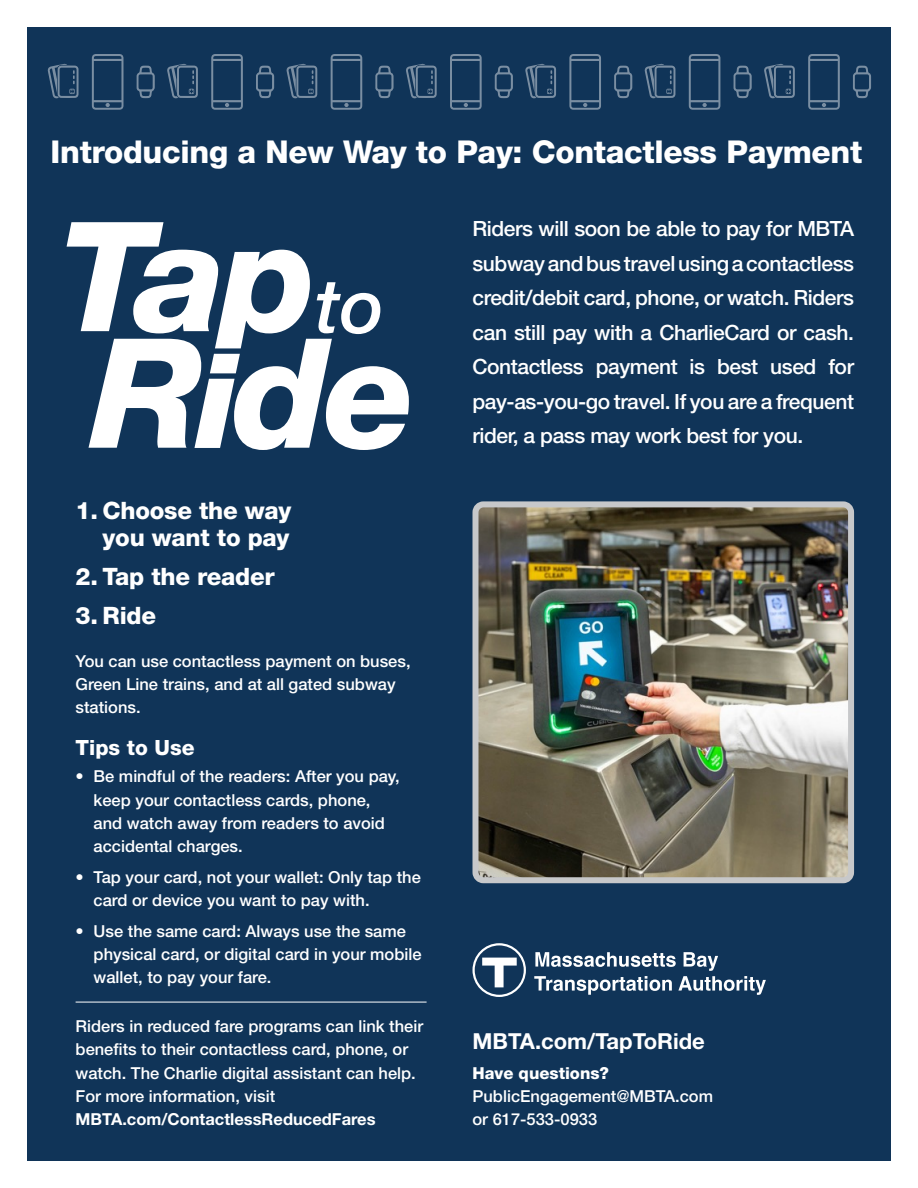
<style>
.page{position:relative;width:918px;height:1188px;background:#fff}
.page>*{position:absolute;margin:0;border:0;box-sizing:border-box;transform-origin:0 0}
.t1{font:italic 500 75.6px "Helvetica Neue LT Std";color:#fff}
.t2{font:800 31.5px "Helvetica Neue LT Std";letter-spacing:-.01em;color:#fff}
.t3{font:800 24px/27px "Helvetica Neue LT Std";letter-spacing:-.01em;color:#fff;text-align:right}
.t4{font:700 22.05px "Helvetica Neue LT Std";color:#fff}
.t5{font:500 21px/34.5px "Helvetica Neue LT Std";letter-spacing:-.02em;color:#fff;text-align:justify}
.t6{font:800 21px "Helvetica Neue LT Std";color:#fff}
.t7{font:500 16.5px/23.2px "Helvetica Neue LT Std";color:#fff}
.t8{font:800 16.5px "Helvetica Neue LT Std";color:#fff}
.s1{font-weight:700}
</style>
<div class="page">
<div style="left:27px;top:27px;width:864px;height:1134px;background:#103458"></div>
<svg style="left:534px;top:952px;width:232px;height:43px"></svg>
<svg style="left:472px;top:943px;width:54px;height:54px"></svg>
<svg style="left:67px;top:222px;width:342px;height:228px"></svg>
<svg style="left:137px;top:66px;width:18px;height:32px"></svg>
<svg style="left:92px;top:54px;width:32px;height:56px"></svg>
<svg style="left:47px;top:64px;width:32px;height:35px"></svg>
<svg style="left:495px;top:66px;width:18px;height:32px"></svg>
<svg style="left:450px;top:54px;width:32px;height:56px"></svg>
<svg style="left:406px;top:64px;width:31px;height:35px"></svg>
<svg style="left:256px;top:66px;width:18px;height:32px"></svg>
<svg style="left:211px;top:54px;width:32px;height:56px"></svg>
<svg style="left:167px;top:64px;width:31px;height:35px"></svg>
<svg style="left:614px;top:66px;width:18px;height:32px"></svg>
<svg style="left:569px;top:54px;width:32px;height:56px"></svg>
<svg style="left:525px;top:64px;width:31px;height:35px"></svg>
<svg style="left:375px;top:66px;width:19px;height:32px"></svg>
<svg style="left:331px;top:54px;width:31px;height:56px"></svg>
<svg style="left:286px;top:64px;width:31px;height:35px"></svg>
<svg style="left:734px;top:66px;width:18px;height:32px"></svg>
<svg style="left:689px;top:54px;width:31px;height:56px"></svg>
<svg style="left:644px;top:64px;width:31px;height:35px"></svg>
<svg style="left:853px;top:66px;width:18px;height:32px"></svg>
<svg style="left:808px;top:54px;width:32px;height:56px"></svg>
<svg style="left:764px;top:64px;width:31px;height:35px"></svg>
<img style="left:479px;top:508px;width:368px;height:368px">
<div style="left:472px;top:501px;width:382px;height:382px;border:6px solid #c7c8ca;border-radius:8px"></div>
<hr style="left:76px;top:1002px;width:351px;height:1px;background:#fff">
<p class="t2" style="left:51px;top:133px;width:813px">Introducing a New Way to Pay: Contactless Payment</p>
<p class="t1" style="left:315px;top:261px;width:71px">to</p>
<p class="t3" style="left:76px;top:496px;width:217px">1. Choose the way you want to pay</p>
<p class="t3" style="left:76px;top:562px;width:201px">2. Tap the reader</p>
<p class="t3" style="left:76px;top:601px;width:82px">3. Ride</p>
<p class="t7" style="left:76px;top:649px;width:337px">You can use contactless payment on buses,<br>Green Line trains, and at all gated subway stations.</p>
<p class="t6" style="left:76px;top:735px;width:121px">Tips to Use</p>
<p class="t7" style="left:94px;top:765px;width:308px;text-indent:-18px">• Be mindful of the readers: After you pay, keep your contactless cards, phone, and watch away from readers to avoid accidental charges.</p>
<p class="t7" style="left:94px;top:865px;width:329px;text-indent:-18px">• Tap your card, not your wallet: Only tap the card or device you want to pay with.</p>
<p class="t7" style="left:94px;top:919px;width:330px;text-indent:-18px">• Use the same card: Always use the same physical card, or digital card in your mobile wallet, to pay your fare.</p>
<p class="t7" style="left:76px;top:1014px;width:349px">Riders in reduced fare programs can link their benefits to their contactless card, phone, or watch. The Charlie digital assistant can help.<br>For more information, visit <span class="s1">MBTA.com/ContactlessReducedFares</span></p>
<p class="t5" style="left:472px;top:212px;width:383px">Riders will soon be able to pay for MBTA subway and bus travel using a contactless credit/debit card, phone, or watch. Riders can still pay with a CharlieCard or cash.<br>Contactless payment is best used for pay-as-you-go travel. If you are a frequent rider, a pass may work best for you.</p>
<p class="t4" style="left:472px;top:1028px;width:234px">MBTA.com/TapToRide</p>
<p class="t8" style="left:472px;top:1063px;width:138px">Have questions?</p>
<p class="t7" style="left:472px;top:1084px;width:242px">PublicEngagement@MBTA.com</p>
<p class="t7" style="left:472px;top:1107px;width:126px">or 617-533-0933</p>
</div>
